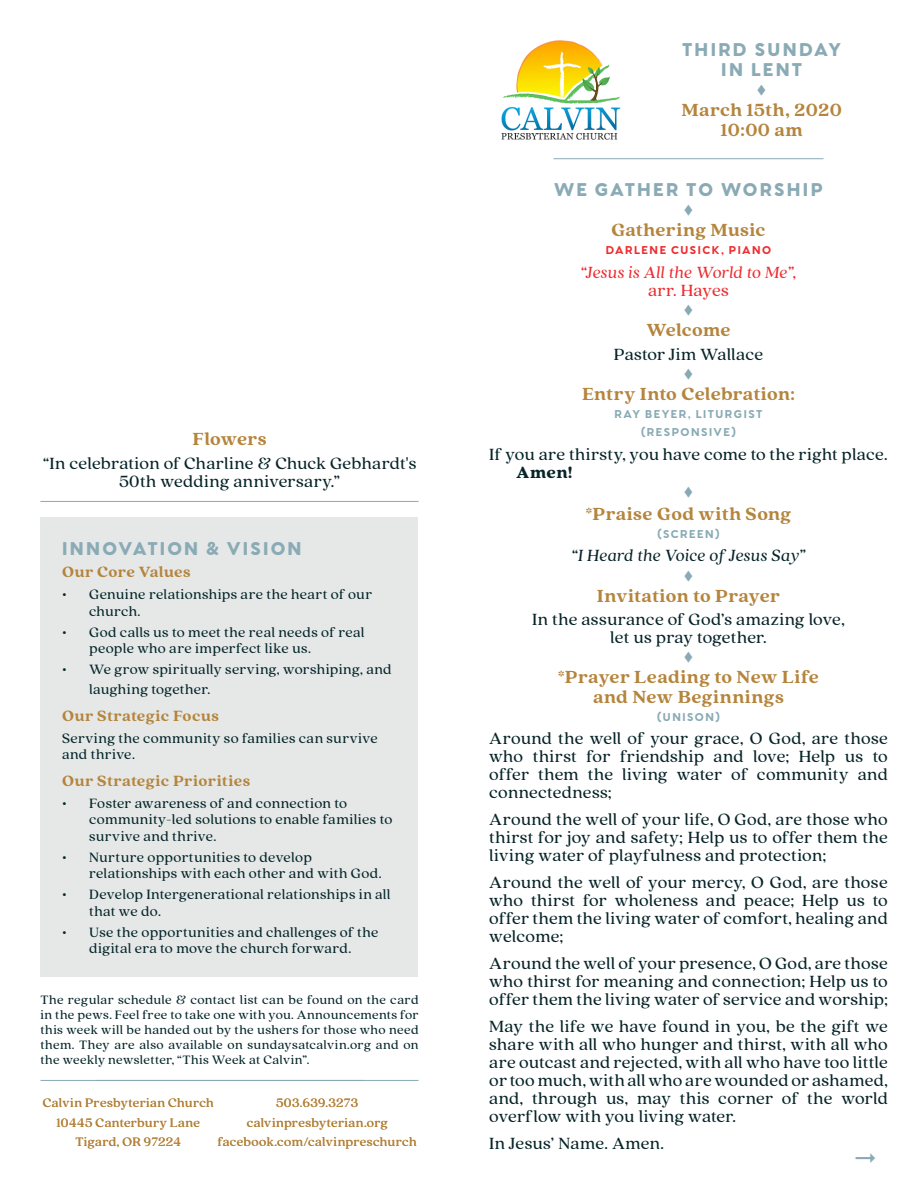
<style>
.page{position:relative;width:918px;height:1188px;background:#fff}
.page>*{position:absolute;margin:0;border:0;box-sizing:border-box;transform-origin:0 0}
.Heading_2{font:800 19.5px/19.5px "Quincy CF";letter-spacing:.02em;color:#b5853d;text-align:center}
.Heading_1{font:900 19.5px "Venti CF";letter-spacing:.115em;color:#8aabb5}
.Body_Copy_Regular{font:18px/18px "Quincy CF Text";letter-spacing:.015em;color:#072429;text-align:justify}
.Body_Copy_Centered{font:18px/18px "Quincy CF Text";letter-spacing:.015em;color:#072429;text-align:center}
.Body_Copy_Italics{font:italic 18px "Quincy CF Text";letter-spacing:.015em;color:#072429}
.Body_Copy_Italics_Ce{font:italic 18px "Quincy CF Text";letter-spacing:.015em;color:#ee2d31}
.Body_Copy_Centered-2{font:18px "Quincy CF Text";letter-spacing:.02em;color:#ee2d31}
.Body_Copy_Bold{font:900 18px "Quincy CF";color:#072429}
.Heading_2-2{font:800 16.5px "Quincy CF";letter-spacing:.02em;color:#b5853d}
.t1{font:15px/16.5px "Quincy CF Text";letter-spacing:.025em;color:#05262b}
.t2{font:13.5px/15px "Quincy CF Text";letter-spacing:.025em;color:#05262b;text-align:justify}
.t3{font:13.5px "Quincy CF Text";letter-spacing:.03em;color:#b5843d}
.Small_Text{font:800 12px "Venti CF";letter-spacing:.13em;color:#89aab5}
.Small_Text-2{font:800 12px "Venti CF";letter-spacing:.125em;color:#ee2d31}
.s1{font-style:italic}
</style>
<div class="page">
<hr style="left:554px;top:158px;width:270px;height:1px;background:#89aab5">
<img style="left:501px;top:40px;width:120px;height:100px">
<div style="left:40px;top:518px;width:378px;height:459px;background:#e5e8e7"></div>
<hr style="left:40px;top:1080px;width:378px;height:1px;background:#89aab5">
<hr style="left:40px;top:501px;width:378px;height:1px;background:#89aab5">
<p class="Heading_2" style="left:192px;top:430px;width:76px">Flowers</p>
<p class="Body_Copy_Centered" style="left:43px;top:454px;width:375px"><span class="s1">“</span>In celebration of Charline &amp; Chuck Gebhardt's<br>50th wedding anniversary.”</p>
<p class="Heading_1" style="left:62px;top:536px;width:241px">INNOVATION &amp; VISION</p>
<p class="Heading_2-2" style="left:62px;top:562px;width:130px">Our Core Values</p>
<p class="t1" style="left:89px;top:586px;width:284px;text-indent:-27px">• Genuine relationships are the heart of our church.</p>
<p class="t1" style="left:89px;top:624px;width:277px;text-indent:-27px">• God calls us to meet the real needs of real people who are imperfect like us.</p>
<p class="t1" style="left:89px;top:660px;width:304px;line-height:19.5px;text-indent:-27px">• We grow spiritually serving, worshiping, and laughing together.</p>
<p class="Heading_2-2" style="left:62px;top:706px;width:158px">Our Strategic Focus</p>
<p class="t1" style="left:62px;top:730px;width:317px">Serving the community so families can survive and thrive.</p>
<p class="Heading_2-2" style="left:62px;top:771px;width:190px">Our Strategic Priorities</p>
<p class="t1" style="left:89px;top:795px;width:305px;text-indent:-27px">• Foster awareness of and connection to community-led solutions to enable families to survive and thrive.</p>
<p class="t1" style="left:89px;top:849px;width:294px;text-indent:-27px">• Nurture opportunities to develop relationships with each other and with God.</p>
<p class="t1" style="left:89px;top:887px;width:303px;text-indent:-27px">• Develop Intergenerational relationships in all that we do.</p>
<p class="t1" style="left:62px;top:924px;width:318px;text-align:center">• Use the opportunities and challenges of the digital era to move the church forward.</p>
<p class="t2" style="left:40px;top:993px;width:380px">The regular schedule &amp; contact list can be found on the card in the pews. Feel free to take one with you. Announcements for this week will be handed out by the ushers for those who need them. They are also available on sundaysatcalvin.org and on the weekly newsletter, “This Week at Calvin”.</p>
<p class="t3" style="left:43px;top:1095px;width:173px">Calvin Presbyterian Church</p>
<p class="t3" style="left:56px;top:1115px;width:145px">10445 Canterbury Lane</p>
<p class="t3" style="left:75px;top:1134px;width:107px">Tigard, OR 97224</p>
<p class="t3" style="left:276px;top:1095px;width:84px">503.639.3273</p>
<p class="t3" style="left:247px;top:1115px;width:143px">calvinpresbyterian.org</p>
<p class="t3" style="left:218px;top:1134px;width:200px">facebook.com/calvinpreschurch</p>
<p class="Heading_1" style="left:682px;top:38px;width:160px">THIRD SUNDAY</p>
<p class="Heading_1" style="left:721px;top:57px;width:82px">IN LENT</p>
<p class="Heading_2" style="left:681px;top:101px;width:162px">March 15th, 2020</p>
<p class="Heading_2" style="left:721px;top:120px;width:84px">10:00 am</p>
<p class="Heading_1" style="left:554px;top:177px;width:270px">WE GATHER TO WORSHIP</p>
<p class="Heading_2" style="left:611px;top:221px;width:156px">Gathering Music</p>
<p class="Small_Text-2" style="left:606px;top:243px;width:167px">DARLENE CUSICK, PIANO</p>
<p class="Body_Copy_Italics_Ce" style="left:580px;top:262px;width:218px">“Jesus is All the World to Me”,</p>
<p class="Body_Copy_Centered-2" style="left:648px;top:280px;width:82px">arr. Hayes</p>
<p class="Heading_2" style="left:646px;top:321px;width:86px">Welcome</p>
<p class="Body_Copy_Centered" style="left:614px;top:345px;width:151px">Pastor Jim Wallace</p>
<p class="Heading_2" style="left:582px;top:385px;width:214px">Entry Into Celebration:</p>
<p class="Small_Text" style="left:615px;top:407px;width:149px">RAY BEYER, LITURGIST</p>
<p class="Small_Text" style="left:641px;top:425px;width:96px">(RESPONSIVE)</p>
<p class="Body_Copy_Regular" style="left:489px;top:445px;width:400px">If you are thirsty, you have come to the right place.</p>
<p class="Body_Copy_Bold" style="left:516px;top:461px;width:58px">Amen!</p>
<p class="Heading_2" style="left:586px;top:504px;width:207px">*Praise God with Song</p>
<p class="Small_Text" style="left:657px;top:526px;width:64px">(SCREEN)</p>
<p class="Body_Copy_Italics" style="left:572px;top:545px;width:235px">“I Heard the Voice of Jesus Say”</p>
<p class="Heading_2" style="left:597px;top:586px;width:185px">Invitation to Prayer</p>
<p class="Body_Copy_Centered" style="left:532px;top:610px;width:314px">In the assurance of God’s amazing love,</p>
<p class="Body_Copy_Centered" style="left:610px;top:628px;width:158px">let us pray together.</p>
<p class="Heading_2" style="left:558px;top:668px;width:262px">*Prayer Leading to New Life and New Beginnings</p>
<p class="Small_Text" style="left:657px;top:709px;width:64px">(UNISON)</p>
<p class="Body_Copy_Regular" style="left:489px;top:730px;width:400px">Around the well of your grace, O God, are those who thirst for friendship and love; Help us to offer them the living water of community and connectedness;</p>
<p class="Body_Copy_Regular" style="left:489px;top:811px;width:400px">Around the well of your life, O God, are those who thirst for joy and safety; Help us to offer them the living water of playfulness and protection;</p>
<p class="Body_Copy_Regular" style="left:489px;top:874px;width:400px">Around the well of your mercy, O God, are those who thirst for wholeness and peace; Help us to offer them the living water of comfort, healing and welcome;</p>
<p class="Body_Copy_Regular" style="left:489px;top:955px;width:400px">Around the well of your presence, O God, are those who thirst for meaning and connection; Help us to offer them the living water of service and worship;</p>
<p class="Body_Copy_Regular" style="left:489px;top:1018px;width:400px">May the life we have found in you, be the gift we share with all who hunger and thirst, with all who are outcast and rejected, with all who have too little or too much, with all who are wounded or ashamed,</p>
<p class="Body_Copy_Regular" style="left:489px;top:1090px;width:400px">and, through us, may this corner of the world overflow with you living water.</p>
<p class="Body_Copy_Regular" style="left:489px;top:1135px;width:176px">In Jesus’ Name. Amen.</p>
</div>
